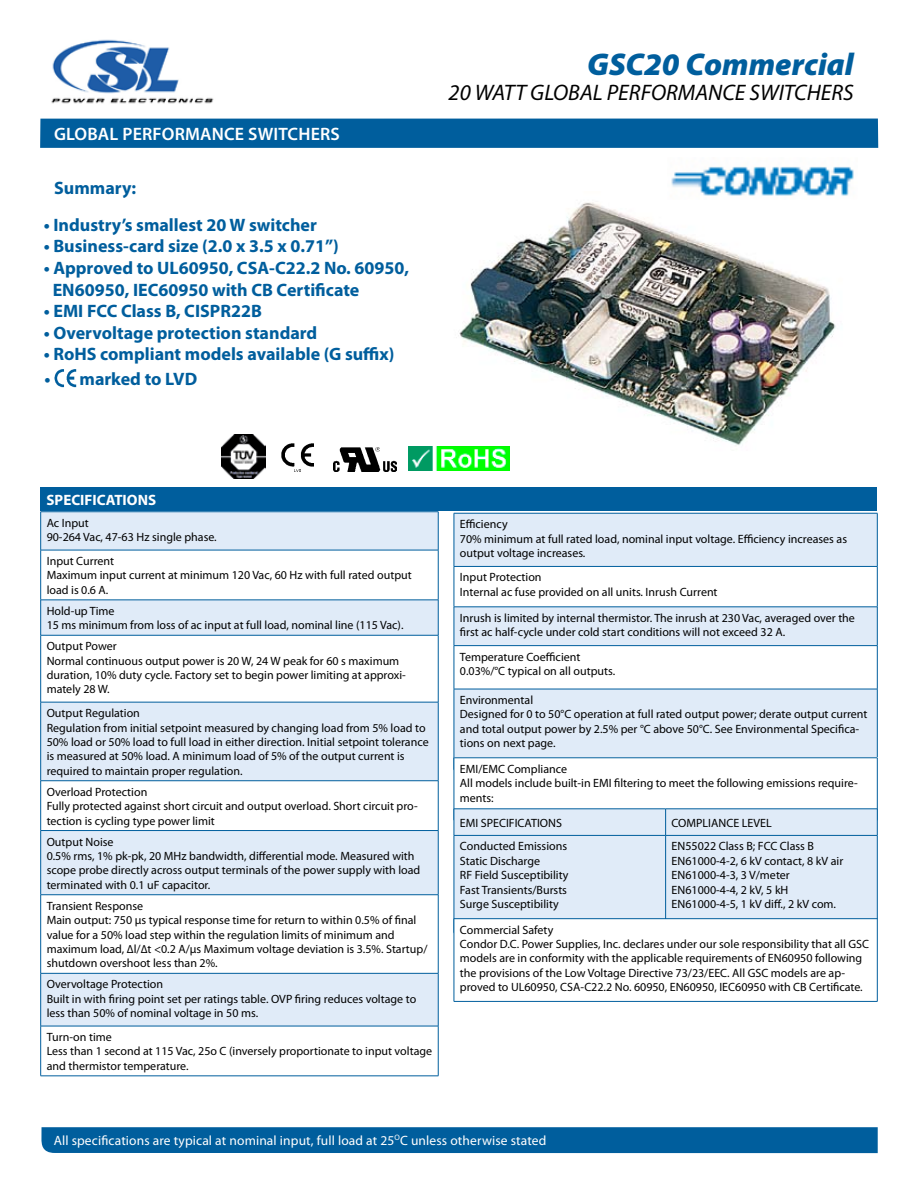
<style>
.page{position:relative;width:918px;height:1188px;background:#fff}
.page>*{position:absolute;margin:0;border:0;box-sizing:border-box;transform-origin:0 0}
.t1{font:italic 900 31.5px "Myriad Pro";color:#005e9d}
.t2{font:italic 22.5px "Myriad Pro";color:#000}
.t3{font:700 18px/21.6px "Myriad Pro";color:#005e9d}
.t4{font:600 18px "Myriad Pro";letter-spacing:.01em;color:#fff}
.t5{font:700 15px "Myriad Pro";color:#fff}
.t6{font:13.5px "Myriad Pro";letter-spacing:.01em;color:#fff}
.t7{font:12px/14.4px "Myriad Pro";color:#000}
</style>
<div class="page">
<div style="left:41px;top:1127px;width:837px;height:26px;background:#005e9d"></div>
<img style="left:459px;top:202px;width:377px;height:243px">
<svg style="left:41px;top:512px;width:397px;height:514px;fill:#e0ebf8"></svg>
<hr style="left:40px;top:511px;width:398px;height:1px;background:#005e9d">
<hr style="left:40px;top:512px;width:1px;height:38px;background:#005e9d">
<hr style="left:438px;top:512px;width:1px;height:38px;background:#005e9d">
<hr style="left:40px;top:550px;width:398px;height:1px;background:#005e9d">
<hr style="left:40px;top:550px;width:1px;height:50px;background:#005e9d">
<hr style="left:438px;top:550px;width:1px;height:50px;background:#005e9d">
<hr style="left:40px;top:600px;width:398px;height:1px;background:#005e9d">
<hr style="left:40px;top:600px;width:1px;height:35px;background:#005e9d">
<hr style="left:438px;top:600px;width:1px;height:35px;background:#005e9d">
<hr style="left:40px;top:635px;width:398px;height:1px;background:#005e9d">
<hr style="left:40px;top:635px;width:1px;height:67px;background:#005e9d">
<hr style="left:438px;top:635px;width:1px;height:67px;background:#005e9d">
<hr style="left:40px;top:702px;width:398px;height:1px;background:#005e9d">
<hr style="left:40px;top:702px;width:1px;height:79px;background:#005e9d">
<hr style="left:438px;top:702px;width:1px;height:79px;background:#005e9d">
<hr style="left:40px;top:780px;width:398px;height:1px;background:#005e9d">
<hr style="left:40px;top:781px;width:1px;height:49px;background:#005e9d">
<hr style="left:438px;top:781px;width:1px;height:49px;background:#005e9d">
<hr style="left:40px;top:830px;width:398px;height:1px;background:#005e9d">
<hr style="left:40px;top:831px;width:1px;height:64px;background:#005e9d">
<hr style="left:438px;top:831px;width:1px;height:64px;background:#005e9d">
<hr style="left:40px;top:894px;width:398px;height:1px;background:#005e9d">
<hr style="left:40px;top:895px;width:1px;height:78px;background:#005e9d">
<hr style="left:438px;top:895px;width:1px;height:78px;background:#005e9d">
<hr style="left:40px;top:973px;width:398px;height:1px;background:#005e9d">
<hr style="left:40px;top:974px;width:1px;height:52px;background:#005e9d">
<hr style="left:438px;top:974px;width:1px;height:52px;background:#005e9d">
<hr style="left:40px;top:1026px;width:398px;height:1px;background:#005e9d">
<hr style="left:40px;top:1026px;width:1px;height:50px;background:#005e9d">
<hr style="left:438px;top:1026px;width:1px;height:50px;background:#005e9d">
<hr style="left:40px;top:1076px;width:398px;height:1px;background:#005e9d">
<div style="left:40px;top:119px;width:838px;height:29px;background:#005e9d"></div>
<div style="left:40px;top:487px;width:838px;height:24px;background:#005e9d"></div>
<img style="left:54px;top:369px;width:23px;height:19px">
<svg style="left:455px;top:514px;width:422px;height:244px;fill:#e0ebf8"></svg>
<hr style="left:454px;top:513px;width:424px;height:1px;background:#005e9d">
<hr style="left:454px;top:513px;width:1px;height:53px;background:#005e9d">
<hr style="left:877px;top:513px;width:1px;height:53px;background:#005e9d">
<hr style="left:454px;top:566px;width:424px;height:1px;background:#005e9d">
<hr style="left:454px;top:567px;width:1px;height:40px;background:#005e9d">
<hr style="left:877px;top:567px;width:1px;height:40px;background:#005e9d">
<hr style="left:454px;top:607px;width:424px;height:1px;background:#005e9d">
<hr style="left:454px;top:607px;width:1px;height:38px;background:#005e9d">
<hr style="left:877px;top:607px;width:1px;height:38px;background:#005e9d">
<hr style="left:454px;top:645px;width:424px;height:1px;background:#005e9d">
<hr style="left:454px;top:646px;width:1px;height:43px;background:#005e9d">
<hr style="left:877px;top:646px;width:1px;height:43px;background:#005e9d">
<hr style="left:454px;top:689px;width:424px;height:1px;background:#005e9d">
<hr style="left:454px;top:689px;width:1px;height:80px;background:#005e9d">
<hr style="left:877px;top:689px;width:1px;height:80px;background:#005e9d">
<hr style="left:454px;top:758px;width:424px;height:1px;background:#005e9d">
<hr style="left:454px;top:758px;width:1px;height:62px;background:#005e9d">
<hr style="left:877px;top:758px;width:1px;height:62px;background:#005e9d">
<div style="left:455px;top:810px;width:422px;height:108px;background:#e0ebf8"></div>
<hr style="left:454px;top:809px;width:212px;height:1px;background:#005e9d">
<svg style="left:454px;top:809px;width:1px;height:26px"></svg>
<hr style="left:666px;top:809px;width:211px;height:1px;background:#005e9d">
<svg style="left:665px;top:809px;width:1px;height:26px"></svg>
<svg style="left:877px;top:809px;width:1px;height:26px"></svg>
<hr style="left:454px;top:835px;width:212px;height:1px;background:#005e9d">
<hr style="left:454px;top:836px;width:1px;height:97px;background:#005e9d">
<hr style="left:666px;top:835px;width:211px;height:1px;background:#005e9d">
<hr style="left:665px;top:836px;width:1px;height:97px;background:#005e9d">
<hr style="left:877px;top:836px;width:1px;height:97px;background:#005e9d">
<div style="left:454px;top:919px;width:423px;height:82px;background:#fff"></div>
<hr style="left:454px;top:918px;width:424px;height:1px;background:#005e9d">
<hr style="left:454px;top:919px;width:1px;height:82px;background:#005e9d">
<hr style="left:877px;top:919px;width:1px;height:82px;background:#005e9d">
<hr style="left:454px;top:1001px;width:424px;height:1px;background:#005e9d">
<img style="left:671px;top:166px;width:183px;height:30px">
<img style="left:51px;top:39px;width:163px;height:65px">
<img style="left:408px;top:446px;width:102px;height:25px">
<img style="left:333px;top:447px;width:63px;height:24px">
<img style="left:281px;top:443px;width:33px;height:29px">
<img style="left:221px;top:434px;width:44px;height:44px">
<h1 class="t1" style="left:587px;top:43px;width:268px">GSC20 Commercial</h1>
<h3 class="t4" style="left:54px;top:122px;width:287px">GLOBAL PERFORMANCE SWITCHERS</h3>
<h3 class="t3" style="left:54px;top:176px;width:84px">Summary:</h3>
<h3 class="t3" style="left:44px;top:213px;width:275px">• Industry’s smallest 20 W switcher</h3>
<h3 class="t3" style="left:44px;top:235px;width:297px">• Business-card size (2.0 x 3.5 x 0.71”)</h3>
<h3 class="t3" style="left:53px;top:257px;width:358px;text-indent:-9px">• Approved to UL60950, CSA-C22.2 No. 60950,<br>EN60950, IEC60950 with CB Certificate</h3>
<h3 class="t3" style="left:44px;top:300px;width:220px">• EMI FCC Class B, CISPR22B</h3>
<h3 class="t3" style="left:44px;top:321px;width:275px">• Overvoltage protection standard</h3>
<h3 class="t3" style="left:44px;top:343px;width:352px">• RoHS compliant models available (G suffix)</h3>
<h3 class="t3" style="left:44px;top:368px;width:154px">• marked to LVD</h3>
<h2 class="t2" style="left:449px;top:79px;width:407px">20 WATT GLOBAL PERFORMANCE SWITCHERS</h2>
<p class="t5" style="left:47px;top:490px;width:111px">SPECIFICATIONS</p>
<p class="t7" style="left:47px;top:515px;width:172px">Ac Input<br>90-264 Vac, 47-63 Hz single phase.</p>
<p class="t7" style="left:47px;top:554px;width:367px">Input Current<br>Maximum input current at minimum 120 Vac, 60 Hz with full rated output load is 0.6 A.</p>
<p class="t7" style="left:47px;top:603px;width:358px">Hold-up Time<br>15 ms minimum from loss of ac input at full load, nominal line (115 Vac).</p>
<p class="t7" style="left:47px;top:639px;width:361px">Output Power<br>Normal continuous output power is 20 W, 24 W peak for 60 s maximum duration, 10% duty cycle. Factory set to begin power limiting at approxi&shy;mately 28 W.</p>
<p class="t7" style="left:47px;top:706px;width:384px">Output Regulation<br>Regulation from initial setpoint measured by changing load from 5% load to 50% load or 50% load to full load in either direction. Initial setpoint tolerance is measured at 50% load. A minimum load of 5% of the output current is required to maintain proper regulation.</p>
<p class="t7" style="left:47px;top:784px;width:372px">Overload Protection<br>Fully protected against short circuit and output overload. Short circuit pro&shy;tection is cycling type power limit</p>
<p class="t7" style="left:47px;top:834px;width:375px">Output Noise<br>0.5% rms, 1% pk-pk, 20 MHz bandwidth, differential mode. Measured with scope probe directly across output terminals of the power supply with load terminated with 0.1 uF capacitor.</p>
<p class="t7" style="left:47px;top:898px;width:382px">Transient Response<br>Main output: 750 μs typical response time for return to within 0.5% of final value for a 50% load step within the regulation limits of minimum and maximum load, ∆l/∆t &lt;0.2 A/μs Maximum voltage deviation is 3.5%. Startup/ shutdown overshoot less than 2%.</p>
<p class="t7" style="left:47px;top:977px;width:371px">Overvoltage Protection<br>Built in with firing point set per ratings table. OVP firing reduces voltage to less than 50% of nominal voltage in 50 ms.</p>
<p class="t7" style="left:47px;top:1030px;width:387px">Turn-on time<br>Less than 1 second at 115 Vac, 25o C (inversely proportionate to input voltage and thermistor temperature.</p>
<p class="t7" style="left:460px;top:517px;width:389px">Efficiency<br>70% minimum at full rated load, nominal input voltage. Efficiency increases as output voltage increases.</p>
<p class="t7" style="left:460px;top:570px;width:259px">Input Protection<br>Internal ac fuse provided on all units. Inrush Current</p>
<p class="t7" style="left:460px;top:610px;width:397px">Inrush is limited by internal thermistor. The inrush at 230 Vac, averaged over the first ac half-cycle under cold start conditions will not exceed 32 A.</p>
<p class="t7" style="left:460px;top:649px;width:157px">Temperature Coefficient<br>0.03%/°C typical on all outputs.</p>
<p class="t7" style="left:460px;top:693px;width:409px">Environmental<br>Designed for 0 to 50°C operation at full rated output power; derate output current and total output power by 2.5% per °C above 50°C. See Environmental Specifica&shy;tions on next page.</p>
<p class="t7" style="left:460px;top:761px;width:399px">EMI/EMC Compliance<br>All models include built-in EMI filtering to meet the following emissions require&shy;ments:</p>
<p class="t7" style="left:460px;top:815px;width:104px">EMI SPECIFICATIONS</p>
<p class="t7" style="left:672px;top:815px;width:102px">COMPLIANCE LEVEL</p>
<p class="t7" style="left:460px;top:839px;width:110px">Conducted Emissions<br>Static Discharge<br>RF Field Susceptibility<br>Fast Transients/Bursts<br>Surge Susceptibility</p>
<p class="t7" style="left:672px;top:839px;width:173px">EN55022 Class B; FCC Class B<br>EN61000-4-2, 6 kV contact, 8 kV air<br>EN61000-4-3, 3 V/meter<br>EN61000-4-4, 2 kV, 5 kH<br>EN61000-4-5, 1 kV diff., 2 kV com.</p>
<p class="t7" style="left:460px;top:922px;width:411px">Commercial Safety<br>Condor D.C. Power Supplies, Inc. declares under our sole responsibility that all GSC models are in conformity with the applicable requirements of EN60950 following the provisions of the Low Voltage Directive 73/23/EEC. All GSC models are ap&shy;proved to UL60950, CSA-C22.2 No. 60950, EN60950, IEC60950 with CB Certificate.</p>
<p class="t6" style="left:54px;top:1132px;width:494px">All specifications are typical at nominal input, full load at 25<sup>O</sup>C unless otherwise stated</p>
</div>
